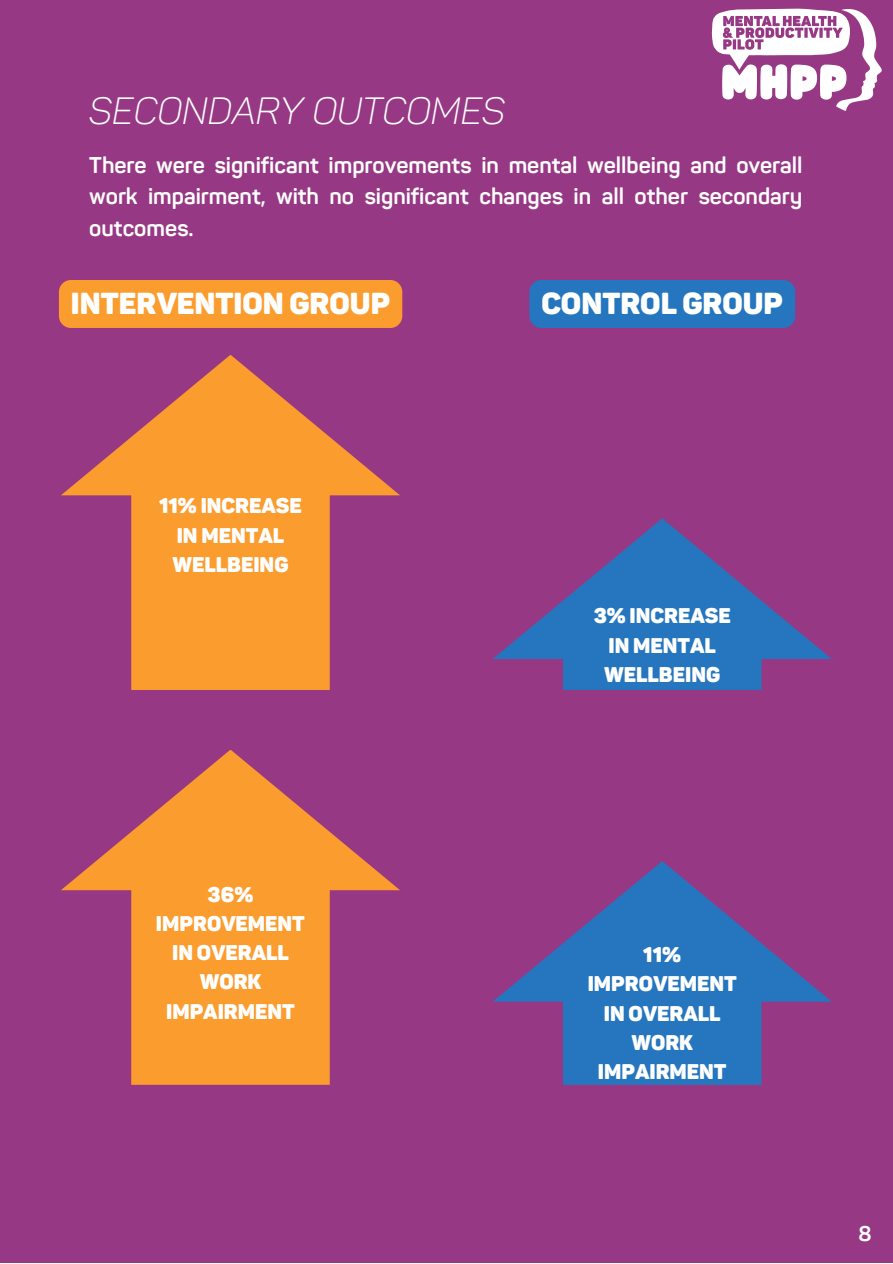
<style>
.page{position:relative;width:893px;height:1264px;background:#fff}
.page>*{position:absolute;margin:0;border:0;box-sizing:border-box;transform-origin:0 0}
.t1{font:37.5px "Panton Lightitalic Caps";color:#fff}
.t2{font:30px "Panton Black Caps";color:#fff}
.t3{font:700 22.5px/31.5px "Panton";color:#fff;text-align:justify}
.t4{font:21px/29.2px "Panton Black Caps";color:#fff;text-align:center}
.t5{font:700 21px "Panton";color:#fff}
</style>
<div class="page">
<div style="left:0;top:0;width:892px;height:1262px;background:#973884"></div>
<svg style="left:711px;top:9px;width:170px;height:102px"></svg>
<div style="left:59px;top:280px;width:343px;height:48px;background:#fb9c2f;border-radius:12px"></div>
<div style="left:529px;top:280px;width:266px;height:48px;background:#2576be;border-radius:12px"></div>
<svg style="left:62px;top:356px;width:338px;height:334px;fill:#fb9c2f"></svg>
<svg style="left:493px;top:518px;width:338px;height:172px;fill:#2576be"></svg>
<svg style="left:62px;top:750px;width:338px;height:334px;fill:#fb9c2f"></svg>
<svg style="left:493px;top:861px;width:338px;height:223px;fill:#2576be"></svg>
<h1 class="t1" style="left:89px;top:88px;width:417px">SECONDARY OUTCOMES</h1>
<p class="t3" style="left:89px;top:151px;width:714px">There were significant improvements in mental wellbeing and overall work impairment, with no significant changes in all other secondary outcomes.</p>
<h2 class="t2" style="left:71px;top:286px;width:320px">INTERVENTION GROUP</h2>
<h2 class="t2" style="left:541px;top:286px;width:243px">CONTROL GROUP</h2>
<p class="t4" style="left:159px;top:491px;width:144px">11% INCREASE<br>IN MENTAL<br>WELLBEING</p>
<p class="t4" style="left:593px;top:601px;width:138px">3% INCREASE<br>IN MENTAL<br>WELLBEING</p>
<p class="t4" style="left:156px;top:879px;width:150px">36%<br>IMPROVEMENT<br>IN OVERALL<br>WORK<br>IMPAIRMENT</p>
<p class="t4" style="left:587px;top:940px;width:150px">11%<br>IMPROVEMENT<br>IN OVERALL<br>WORK<br>IMPAIRMENT</p>
<p class="t5" style="left:858px;top:1224px;width:15px">8</p>
</div>
